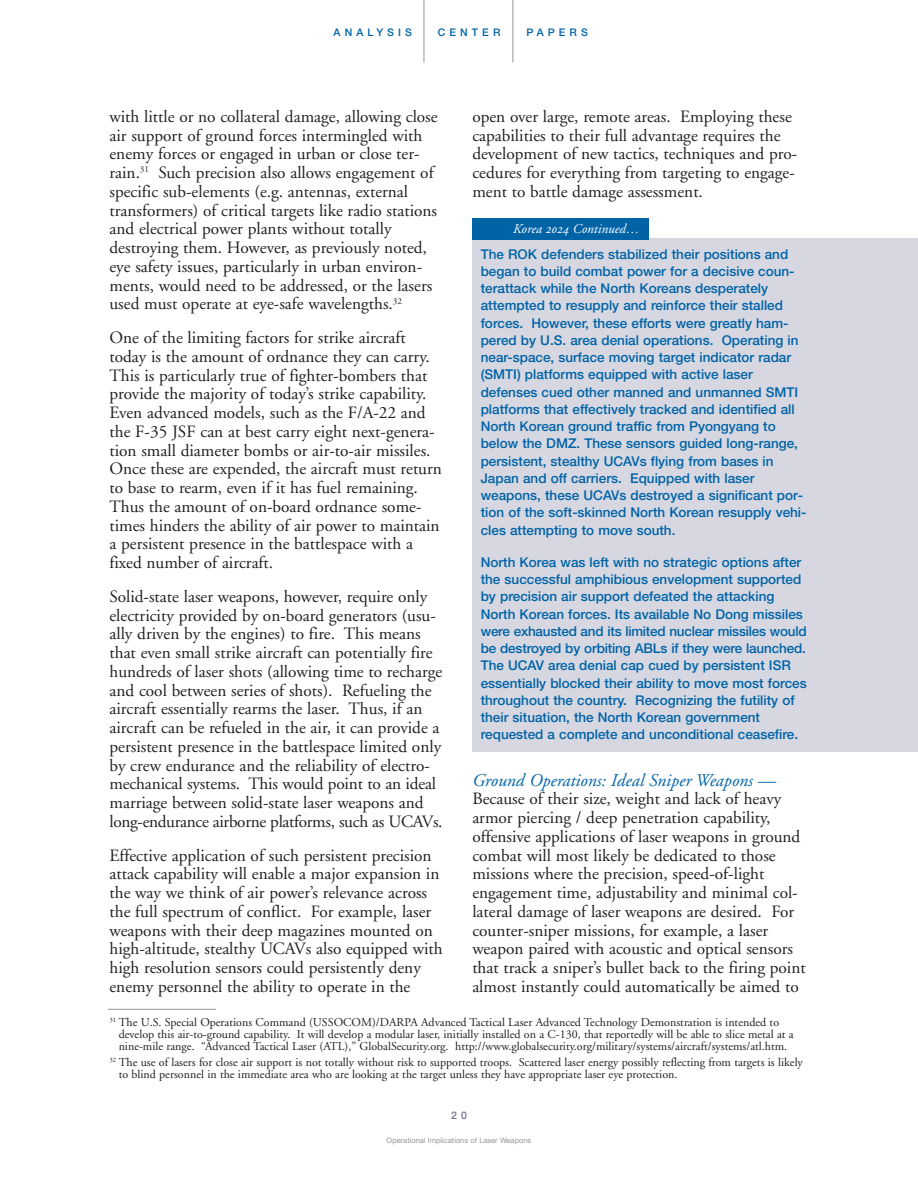
<style>
.page{position:relative;width:918px;height:1188px;background:#fff}
.page>*{position:absolute;margin:0;border:0;box-sizing:border-box;transform-origin:0 0}
.t1{font:18px "Adobe Garamond Italic Os F";color:#0063a6}
.t2{font:17.25px/18.8px "Adobe Garamond";color:#231f20}
.t3{font:500 13.5px/17.2px "Helvetica Neue";color:#0063a6}
.t4{font:13.5px "Adobe Garamond Italic Os F";color:#fff}
.t5{font:12px/12px "Adobe Garamond";color:#231f20}
.t6{font:500 10.5px "Helvetica Neue";letter-spacing:.39em;color:#0063a6}
.t7{font:500 10.5px "Helvetica Neue";color:#6d708c}
.t8{font:7.5px "Helvetica Neue";color:#939598}
</style>
<div class="page">
<hr style="left:513px;top:0;width:1px;height:62px;background:#939598">
<hr style="left:424px;top:0;width:1px;height:62px;background:#939598">
<hr style="left:108px;top:1009px;width:108px;height:1px;background:#939598">
<div style="left:472px;top:239px;width:446px;height:513px;background:#d6d7e1"></div>
<div style="left:472px;top:218px;width:177px;height:22px;background:#0063a6"></div>
<p class="t6" style="left:334px;top:29px;width:80px">ANALYSIS</p>
<p class="t6" style="left:438px;top:29px;width:64px">CENTER</p>
<p class="t6" style="left:526px;top:29px;width:63px">PAPERS</p>
<p class="t2" style="left:109px;top:109px;width:330px">with little or no collateral damage, allowing close air support of ground forces intermingled with enemy forces or engaged in urban or close ter&shy;rain.<sup>31</sup> Such precision also allows engagement of specific sub-elements (e.g. antennas, external transformers) of critical targets like radio stations and electrical power plants without totally destroying them. However, as previously noted, eye safety issues, particularly in urban environ&shy;ments, would need to be addressed, or the lasers used must operate at eye-safe wavelengths.<sup>32</sup></p>
<p class="t2" style="left:110px;top:330px;width:334px">One of the limiting factors for strike aircraft today is the amount of ordnance they can carry.<br>This is particularly true of fighter-bombers that provide the majority of today’s strike capability.<br>Even advanced models, such as the F/A-22 and the F-35 JSF can at best carry eight next-genera&shy;tion small diameter bombs or air-to-air missiles.<br>Once these are expended, the aircraft must return to base to rearm, even if it has fuel remaining.<br>Thus the amount of on-board ordnance some&shy;times hinders the ability of air power to maintain a persistent presence in the battlespace with a fixed number of aircraft.</p>
<p class="t2" style="left:110px;top:589px;width:335px">Solid-state laser weapons, however, require only electricity provided by on-board generators (usu&shy;ally driven by the engines) to fire. This means that even small strike aircraft can potentially fire hundreds of laser shots (allowing time to recharge and cool between series of shots). Refueling the aircraft essentially rearms the laser. Thus, if an aircraft can be refueled in the air, it can provide a persistent presence in the battlespace limited only by crew endurance and the reliability of electro&shy;mechanical systems. This would point to an ideal marriage between solid-state laser weapons and long-endurance airborne platforms, such as UCAVs.</p>
<p class="t2" style="left:110px;top:847px;width:335px">Effective application of such persistent precision attack capability will enable a major expansion in the way we think of air power’s relevance across the full spectrum of conflict. For example, laser weapons with their deep magazines mounted on high-altitude, stealthy UCAVs also equipped with high resolution sensors could persistently deny enemy personnel the ability to operate in the</p>
<p class="t5" style="left:119px;top:1017px;width:677px;text-indent:-9px"><sup>31</sup> The U.S. Special Operations Command (USSOCOM)/DARPA Advanced Tactical Laser Advanced Technology Demonstration is intended to develop this air-to-ground capability. It will develop a modular laser, initially installed on a C-130, that reportedly will be able to slice metal at a nine-mile range. “Advanced Tactical Laser (ATL),” GlobalSecurity.org. http://www.globalsecurity.org/military/systems/aircraft/systems/atl.htm.</p>
<p class="t5" style="left:119px;top:1058px;width:686px;text-indent:-9px"><sup>32</sup> The use of lasers for close air support is not totally without risk to supported troops. Scattered laser energy possibly reflecting from targets is likely to blind personnel in the immediate area who are looking at the target unless they have appropriate laser eye protection.</p>
<p class="t2" style="left:472px;top:109px;width:327px">open over large, remote areas. Employing these capabilities to their full advantage requires the development of new tactics, techniques and pro&shy;cedures for everything from targeting to engage&shy;ment to battle damage assessment.</p>
<p class="t4" style="left:513px;top:223px;width:128px">Korea 2024 Continued…</p>
<p class="t3" style="left:481px;top:247px;width:327px">The ROK defenders stabilized their positions and began to build combat power for a decisive coun&shy;terattack while the North Koreans desperately attempted to resupply and reinforce their stalled forces. However, these efforts were greatly ham&shy;pered by U.S. area denial operations. Operating in near-space, surface moving target indicator radar (SMTI) platforms equipped with active laser defenses cued other manned and unmanned SMTI platforms that effectively tracked and identified all North Korean ground traffic from Pyongyang to below the DMZ. These sensors guided long-range, persistent, stealthy UCAVs flying from bases in Japan and off carriers. Equipped with laser weapons, these UCAVs destroyed a significant por&shy;tion of the soft-skinned North Korean resupply vehi&shy;cles attempting to move south.</p>
<p class="t3" style="left:481px;top:555px;width:327px">North Korea was left with no strategic options after the successful amphibious envelopment supported by precision air support defeated the attacking North Korean forces. Its available No Dong missiles were exhausted and its limited nuclear missiles would be destroyed by orbiting ABLs if they were launched.<br>The UCAV area denial cap cued by persistent ISR essentially blocked their ability to move most forces throughout the country. Recognizing the futility of their situation, the North Korean government requested a complete and unconditional ceasefire.</p>
<p class="t1" style="left:472px;top:773px;width:305px">Ground Operations: Ideal Sniper Weapons —</p>
<p class="t2" style="left:472px;top:791px;width:335px">Because of their size, weight and lack of heavy armor piercing / deep penetration capability, offensive applications of laser weapons in ground combat will most likely be dedicated to those missions where the precision, speed-of-light engagement time, adjustability and minimal col&shy;lateral damage of laser weapons are desired. For counter-sniper missions, for example, a laser weapon paired with acoustic and optical sensors that track a sniper’s bullet back to the firing point almost instantly could automatically be aimed to</p>
<p class="t7" style="left:451px;top:1112px;width:17px">2 0</p>
<p class="t8" style="left:387px;top:1137px;width:146px">Operational Implications of Laser Weapons</p>
</div>
